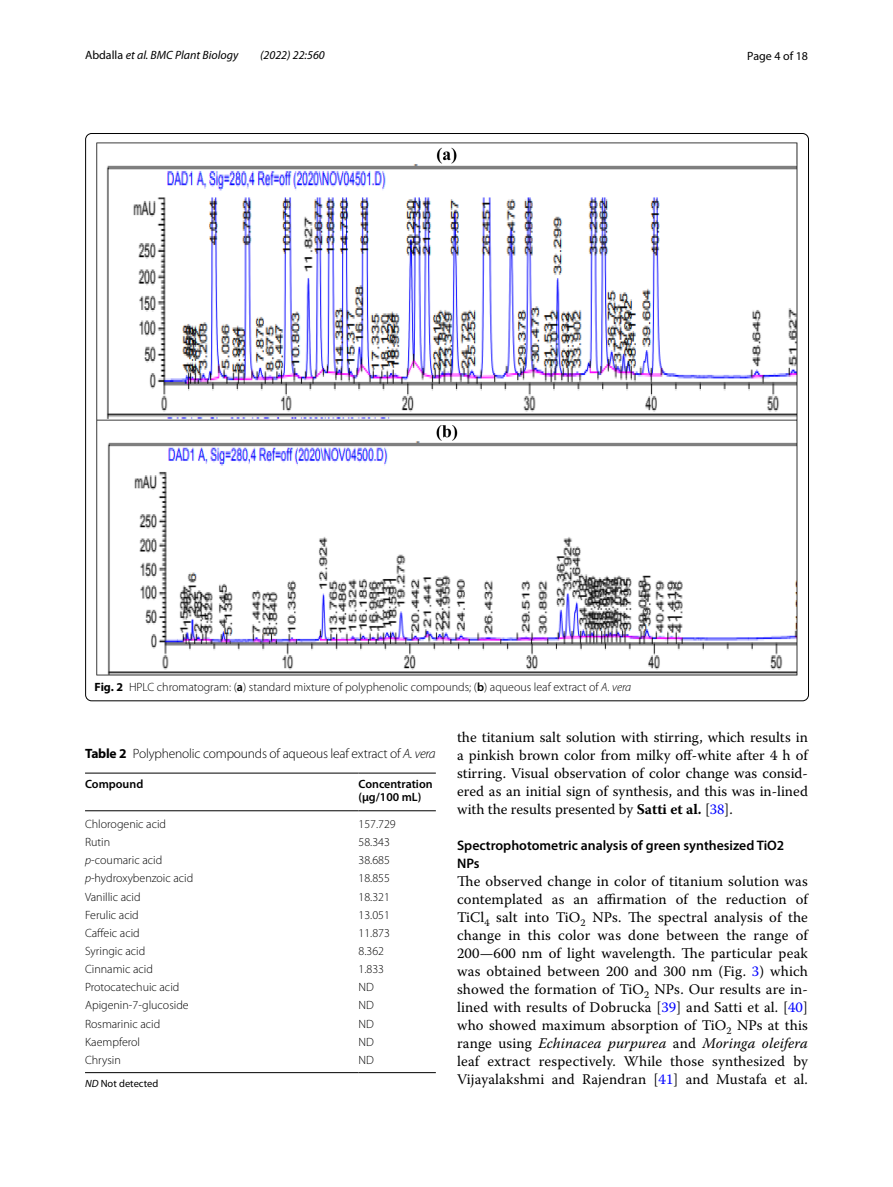
<style>
.page{position:relative;width:893px;height:1187px;background:#fff}
.page>*{position:absolute;margin:0;border:0;box-sizing:border-box;transform-origin:0 0}
.t1{font:14.7px/18px "Warnock Pro";letter-spacing:.01em;color:#000;text-align:justify}
.t2{font:600 13.8px/18px "Myriad Pro";color:#000}
.t3{font:300 13.5px "Myriad Pro";letter-spacing:-.015em;color:#000}
.t4{font:300 12px "Myriad Pro";color:#000}
.t5{font:italic 12px "Myriad Pro";color:#000}
.t6{font:600 12px/13.5px "Myriad Pro";color:#000}
.t7{font:12px "Myriad Pro";color:#000}
.t8{font:10.5px "Myriad Pro";color:#000}
.s1{font-style:normal}
.s2{font-weight:700}
.s3{font-weight:600}
.s4{font-style:italic}
.s5{color:#00f}
</style>
<div class="page">
<img style="left:97px;top:142px;width:700px;height:534px">
<hr style="left:85px;top:772px;width:274px;height:1px;background:#000">
<hr style="left:85px;top:810px;width:274px;height:1px;background:#000">
<hr style="left:359px;top:772px;width:77px;height:1px;background:#000">
<hr style="left:359px;top:810px;width:77px;height:1px;background:#000">
<hr style="left:85px;top:1072px;width:274px;height:1px;background:#000">
<hr style="left:359px;top:1072px;width:77px;height:1px;background:#000">
<p class="t5" style="left:85px;top:48px;width:155px"><span class="s1">Abdalla</span> et al. BMC Plant Biology</p>
<p class="t5" style="left:260px;top:48px;width:66px">(2022) 22:560</p>
<p class="t7" style="left:747px;top:48px;width:62px">Page 4 of 18</p>
<p class="t4" style="left:95px;top:680px;width:538px"><span class="s2">Fig. 2</span> HPLC chromatogram: (<span class="s3">a</span>) standard mixture of polyphenolic compounds; (<span class="s3">b</span>) aqueous leaf extract of <span class="s4">A. vera</span></p>
<p class="t3" style="left:85px;top:746px;width:352px"><span class="s2">Table 2</span> Polyphenolic compounds of aqueous leaf extract of <span class="s4">A. vera</span></p>
<p class="t6" style="left:85px;top:776px;width:60px">Compound</p>
<p class="t6" style="left:359px;top:776px;width:76px">Concentration (μg/100 mL)</p>
<p class="t4" style="left:85px;top:817px;width:83px">Chlorogenic acid</p>
<p class="t4" style="left:359px;top:817px;width:39px">157.729</p>
<p class="t4" style="left:85px;top:835px;width:27px">Rutin</p>
<p class="t4" style="left:359px;top:835px;width:33px">58.343</p>
<p class="t4" style="left:85px;top:853px;width:79px"><span class="s4">p</span>-coumaric acid</p>
<p class="t4" style="left:359px;top:853px;width:33px">38.685</p>
<p class="t4" style="left:85px;top:871px;width:110px"><span class="s4">p</span>-hydroxybenzoic acid</p>
<p class="t4" style="left:359px;top:871px;width:33px">18.855</p>
<p class="t4" style="left:85px;top:889px;width:57px">Vanillic acid</p>
<p class="t4" style="left:359px;top:889px;width:33px">18.321</p>
<p class="t4" style="left:85px;top:908px;width:55px">Ferulic acid</p>
<p class="t4" style="left:359px;top:908px;width:33px">13.051</p>
<p class="t4" style="left:85px;top:926px;width:56px">Caffeic acid</p>
<p class="t4" style="left:359px;top:926px;width:33px">11.873</p>
<p class="t4" style="left:85px;top:944px;width:62px">Syringic acid</p>
<p class="t4" style="left:359px;top:944px;width:27px">8.362</p>
<p class="t4" style="left:85px;top:962px;width:69px">Cinnamic acid</p>
<p class="t4" style="left:359px;top:962px;width:27px">1.833</p>
<p class="t4" style="left:85px;top:980px;width:96px">Protocatechuic acid</p>
<p class="t4" style="left:359px;top:980px;width:17px">ND</p>
<p class="t4" style="left:85px;top:998px;width:105px">Apigenin-7-glucoside</p>
<p class="t4" style="left:359px;top:998px;width:17px">ND</p>
<p class="t4" style="left:85px;top:1016px;width:77px">Rosmarinic acid</p>
<p class="t4" style="left:359px;top:1016px;width:17px">ND</p>
<p class="t4" style="left:85px;top:1035px;width:57px">Kaempferol</p>
<p class="t4" style="left:359px;top:1035px;width:17px">ND</p>
<p class="t4" style="left:85px;top:1053px;width:37px">Chrysin</p>
<p class="t4" style="left:359px;top:1053px;width:17px">ND</p>
<p class="t8" style="left:85px;top:1076px;width:75px"><span class="s4">ND</span> Not detected</p>
<p class="t1" style="left:457px;top:728px;width:352px">the titanium salt solution with stirring, which results in a pinkish brown color from milky off-white after 4 h of stirring. Visual observation of color change was consid&shy;ered as an initial sign of synthesis, and this was in-lined with the results presented by <span class="s2">Satti et al.</span> [<span class="s5">38</span>].</p>
<p class="t2" style="left:457px;top:836px;width:329px">Spectrophotometric analysis of green synthesized TiO2<br>NPs</p>
<p class="t1" style="left:457px;top:872px;width:352px">The observed change in color of titanium solution was contemplated as an affirmation of the reduction of TiCl<sub>4</sub> salt into TiO<sub>2</sub> NPs. The spectral analysis of the change in this color was done between the range of 200—600 nm of light wavelength. The particular peak was obtained between 200 and 300 nm (Fig. <span class="s5">3</span>) which showed the formation of TiO<sub>2</sub> NPs. Our results are in&shy;lined with results of Dobrucka [<span class="s5">39</span>] and Satti et al. [<span class="s5">40</span>] who showed maximum absorption of TiO<sub>2</sub> NPs at this range using <span class="s4">Echinacea purpurea</span> and <span class="s4">Moringa oleifera </span>leaf extract respectively. While those synthesized by Vijayalakshmi and Rajendran [<span class="s5">41</span>] and Mustafa et al.</p>
</div>
